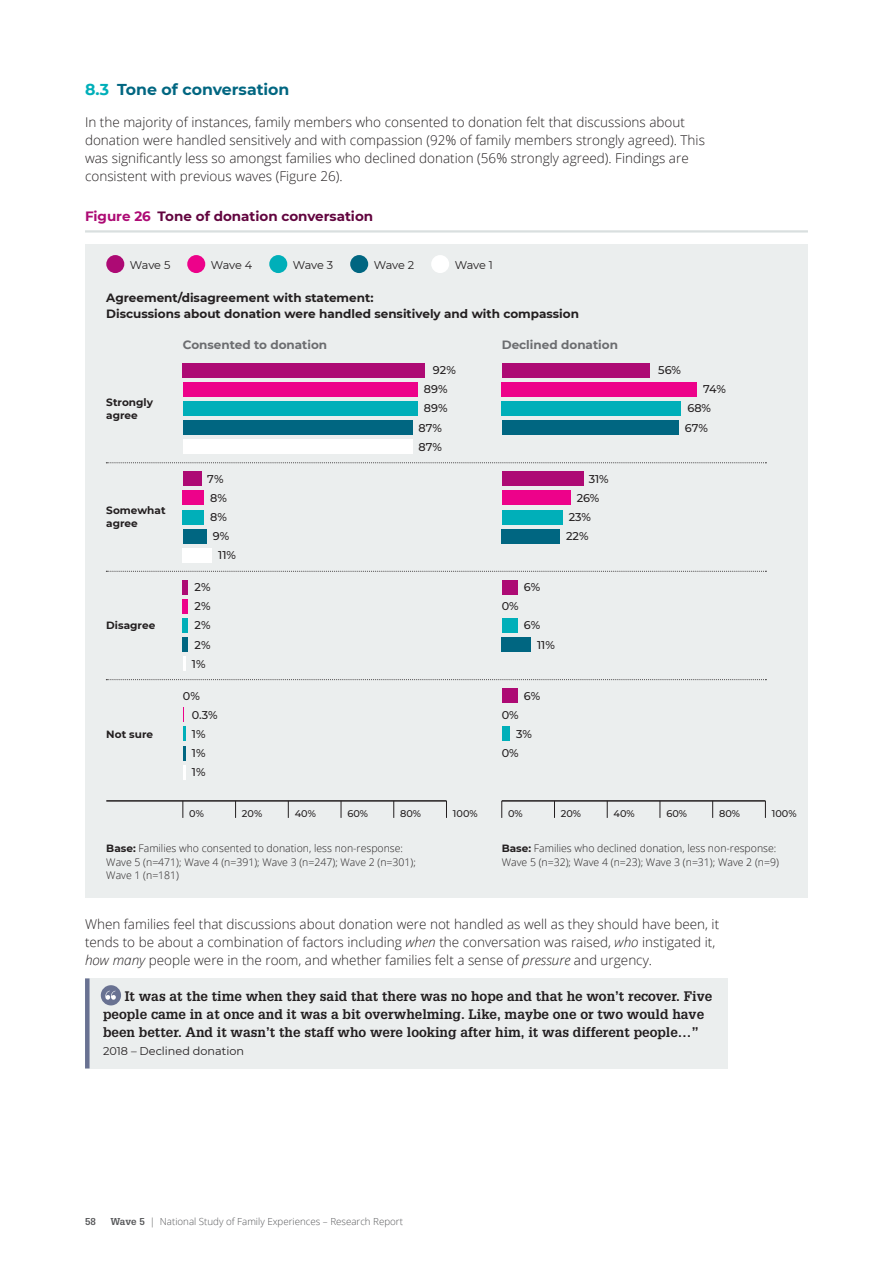
<style>
.page{position:relative;width:893px;height:1263px;background:#fff}
.page>*{position:absolute;margin:0;border:0;box-sizing:border-box;transform-origin:0 0}
.Subhead_2{font:700 15.75px "Montserrat";color:#006681}
.Body_copy{font:300 13.5px/18px "Open Sans";color:#231f20}
.Quote___declined{font:700 13.5px/18px "Glypha LT Std";color:#231f20}
.Table_figure_headings{font:700 13.5px "Montserrat";color:#62053f}
.t1{font:700 12px/15.8px "Montserrat";color:#231f20}
.t2{font:700 12px "Montserrat";color:#6c6d70}
.t3{font:500 11.25px/19.2px "Montserrat";color:#231f20}
.Figure___key{font:11.25px "Montserrat";letter-spacing:-.015em;color:#231f20}
.Quote___declined-2{font:11.25px "Montserrat";color:#231f20}
.Footnotes{font:300 10.5px/13.5px "Open Sans";color:#231f20}
.t4{font:700 10.5px/13.5px "Montserrat";color:#231f20}
.t5{font:300 9.75px "Open Sans";color:#57585a}
.t6{font:500 9.75px "Montserrat";color:#231f20}
.t7{font:700 9.75px "Glypha LT Std";color:#57585a}
.s1{color:#00afb9}
.s2{color:#ad0a74}
.s3{font-family:"Montserrat";font-weight:700}
.s4{font-style:italic}
.s5{font-family:"Glypha LT Std";font-weight:700}
</style>
<div class="page">
<div style="left:85px;top:244px;width:723px;height:653px;background:#ebeeee"></div>
<div style="left:502px;top:420px;width:176px;height:15px;background:#006681"></div>
<div style="left:502px;top:401px;width:179px;height:15px;background:#00afb9"></div>
<div style="left:183px;top:401px;width:234px;height:15px;background:#00afb9"></div>
<div style="left:183px;top:420px;width:229px;height:15px;background:#006681"></div>
<div style="left:183px;top:439px;width:229px;height:15px;background:#fff"></div>
<div style="left:502px;top:382px;width:195px;height:15px;background:#ed028a"></div>
<div style="left:183px;top:382px;width:234px;height:15px;background:#ed028a"></div>
<div style="left:183px;top:363px;width:242px;height:15px;background:#ad0a74"></div>
<div style="left:502px;top:363px;width:147px;height:15px;background:#ad0a74"></div>
<svg style="left:106px;top:462px;width:660px;height:1px"></svg>
<div style="left:183px;top:510px;width:21px;height:14px;background:#00afb9"></div>
<div style="left:183px;top:529px;width:24px;height:15px;background:#006681"></div>
<div style="left:183px;top:548px;width:29px;height:15px;background:#fff"></div>
<div style="left:502px;top:510px;width:60px;height:14px;background:#00afb9"></div>
<div style="left:183px;top:490px;width:21px;height:15px;background:#ed028a"></div>
<div style="left:502px;top:490px;width:68px;height:15px;background:#ed028a"></div>
<div style="left:183px;top:471px;width:18px;height:15px;background:#ad0a74"></div>
<div style="left:502px;top:471px;width:81px;height:15px;background:#ad0a74"></div>
<div style="left:502px;top:529px;width:58px;height:15px;background:#006681"></div>
<svg style="left:183px;top:802px;width:1px;height:16px"></svg>
<svg style="left:235px;top:802px;width:1px;height:16px"></svg>
<svg style="left:288px;top:802px;width:1px;height:16px"></svg>
<svg style="left:341px;top:802px;width:1px;height:16px"></svg>
<svg style="left:393px;top:802px;width:1px;height:16px"></svg>
<svg style="left:446px;top:801px;width:1px;height:17px"></svg>
<svg style="left:501px;top:801px;width:1px;height:17px"></svg>
<svg style="left:554px;top:802px;width:1px;height:16px"></svg>
<svg style="left:607px;top:802px;width:1px;height:16px"></svg>
<svg style="left:660px;top:802px;width:1px;height:16px"></svg>
<svg style="left:712px;top:802px;width:1px;height:16px"></svg>
<svg style="left:765px;top:801px;width:1px;height:17px"></svg>
<hr style="left:106px;top:800px;width:340px;height:2px;background:#231f20">
<hr style="left:502px;top:800px;width:263px;height:2px;background:#231f20">
<svg style="left:106px;top:571px;width:660px;height:1px"></svg>
<svg style="left:106px;top:679px;width:660px;height:1px"></svg>
<div style="left:183px;top:618px;width:5px;height:15px;background:#00afb9"></div>
<div style="left:183px;top:637px;width:5px;height:15px;background:#006681"></div>
<svg style="left:183px;top:656px;width:2px;height:15px"></svg>
<div style="left:502px;top:618px;width:16px;height:15px;background:#00afb9"></div>
<div style="left:502px;top:580px;width:16px;height:15px;background:#ad0a74"></div>
<div style="left:502px;top:688px;width:16px;height:15px;background:#ad0a74"></div>
<div style="left:183px;top:599px;width:5px;height:15px;background:#ed028a"></div>
<div style="left:183px;top:580px;width:5px;height:15px;background:#ad0a74"></div>
<div style="left:502px;top:637px;width:29px;height:15px;background:#006681"></div>
<div style="left:502px;top:726px;width:8px;height:15px;background:#00afb9"></div>
<svg style="left:183px;top:707px;width:2px;height:73px"></svg>
<hr style="left:85px;top:230px;width:723px;height:3px;background:#d9dfdf">
<div style="left:106px;top:255px;width:18px;height:18px;background:#ad0a74;border-radius:50%"></div>
<div style="left:187px;top:255px;width:18px;height:18px;background:#ed028a;border-radius:50%"></div>
<div style="left:269px;top:255px;width:18px;height:18px;background:#00afb9;border-radius:50%"></div>
<div style="left:350px;top:255px;width:18px;height:18px;background:#006681;border-radius:50%"></div>
<div style="left:431px;top:255px;width:18px;height:18px;background:#fff;border-radius:50%"></div>
<div style="left:85px;top:978px;width:642px;height:90px;background:#ebeeee"></div>
<div style="left:85px;top:978px;width:5px;height:90px;background:#697292"></div>
<div style="left:101px;top:985px;width:20px;height:20px;background:#697292;border-radius:50%"></div>
<svg style="left:105px;top:991px;width:11px;height:9px"></svg>
<p class="Subhead_2" style="left:85px;top:78px;width:206px"><span class="s1">8.3</span> Tone of conversation</p>
<p class="Body_copy" style="left:85px;top:113px;width:621px">In the majority of instances, family members who consented to donation felt that discussions about donation were handled sensitively and with compassion (92% of family members strongly agreed). This was significantly less so amongst families who declined donation (56% strongly agreed). Findings are consistent with previous waves (Figure 26).</p>
<p class="Table_figure_headings" style="left:85px;top:207px;width:290px"><span class="s2">Figure 26</span> Tone of donation conversation</p>
<p class="Figure___key" style="left:130px;top:257px;width:42px">Wave 5</p>
<p class="Figure___key" style="left:211px;top:257px;width:43px">Wave 4</p>
<p class="Figure___key" style="left:293px;top:257px;width:42px">Wave 3</p>
<p class="Figure___key" style="left:374px;top:257px;width:42px">Wave 2</p>
<p class="Figure___key" style="left:455px;top:257px;width:40px">Wave 1</p>
<p class="t1" style="left:106px;top:289px;width:474px">Agreement/disagreement with statement:<br>Discussions about donation were handled sensitively and with compassion</p>
<p class="t2" style="left:502px;top:336px;width:118px">Declined donation</p>
<p class="t2" style="left:183px;top:336px;width:146px">Consented to donation</p>
<p class="t3" style="left:433px;top:360px;width:24px">92%</p>
<p class="t4" style="left:106px;top:394px;width:48px">Strongly agree</p>
<p class="t4" style="left:106px;top:503px;width:61px">Somewhat agree</p>
<p class="t4" style="left:106px;top:618px;width:50px">Disagree</p>
<p class="t4" style="left:106px;top:726px;width:48px">Not sure</p>
<p class="t3" style="left:424px;top:379px;width:25px">89%</p>
<p class="t3" style="left:419px;top:398px;width:30px;text-align:center">89%<br>87%<br>87%</p>
<p class="t3" style="left:207px;top:469px;width:18px">7%</p>
<p class="t3" style="left:589px;top:469px;width:22px">31%</p>
<p class="t3" style="left:210px;top:488px;width:18px">8%</p>
<p class="t3" style="left:577px;top:488px;width:24px">26%</p>
<p class="t3" style="left:210px;top:507px;width:21px">8%<br>9%</p>
<p class="t3" style="left:218px;top:545px;width:19px">11%</p>
<p class="t3" style="left:194px;top:577px;width:18px">2%</p>
<p class="t3" style="left:524px;top:577px;width:18px">6%</p>
<p class="t3" style="left:194px;top:596px;width:18px">2%</p>
<p class="t3" style="left:502px;top:596px;width:18px">0%</p>
<p class="t3" style="left:194px;top:615px;width:18px">2%<br>2%</p>
<p class="t3" style="left:192px;top:654px;width:15px">1%</p>
<p class="t3" style="left:183px;top:685px;width:18px">0%</p>
<p class="t3" style="left:537px;top:615px;width:19px;text-indent:-13px">6%<br>11%</p>
<p class="t3" style="left:524px;top:685px;width:18px">6%</p>
<p class="t3" style="left:192px;top:705px;width:27px">0.3%</p>
<p class="t3" style="left:502px;top:705px;width:18px">0%</p>
<p class="t3" style="left:192px;top:724px;width:15px">1%<br>1%</p>
<p class="t3" style="left:192px;top:762px;width:15px">1%</p>
<p class="t3" style="left:516px;top:724px;width:17px">3%</p>
<p class="t3" style="left:502px;top:743px;width:18px">0%</p>
<p class="t3" style="left:566px;top:507px;width:26px">23%<br>22%</p>
<p class="t3" style="left:658px;top:360px;width:24px">56%</p>
<p class="t3" style="left:703px;top:379px;width:24px">74%</p>
<p class="t3" style="left:687px;top:398px;width:25px">68%</p>
<p class="t3" style="left:685px;top:418px;width:25px">67%</p>
<p class="t6" style="left:189px;top:806px;width:16px">0%</p>
<p class="t6" style="left:242px;top:806px;width:22px">20%</p>
<p class="t6" style="left:295px;top:806px;width:23px">40%</p>
<p class="t6" style="left:347px;top:806px;width:22px">60%</p>
<p class="t6" style="left:400px;top:806px;width:23px">80%</p>
<p class="t6" style="left:453px;top:806px;width:26px">100%</p>
<p class="t6" style="left:508px;top:806px;width:16px">0%</p>
<p class="t6" style="left:561px;top:806px;width:22px">20%</p>
<p class="t6" style="left:614px;top:806px;width:23px">40%</p>
<p class="t6" style="left:666px;top:806px;width:22px">60%</p>
<p class="t6" style="left:719px;top:806px;width:23px">80%</p>
<p class="t6" style="left:772px;top:806px;width:26px">100%</p>
<p class="Footnotes" style="left:106px;top:841px;width:311px"><span class="s3">Base:</span> Families who consented to donation, less non-response:<br>Wave 5 (n=471); Wave 4 (n=391); Wave 3 (n=247); Wave 2 (n=301);<br>Wave 1 (n=181)</p>
<p class="Footnotes" style="left:502px;top:841px;width:279px"><span class="s3">Base:</span> Families who declined donation, less non-response:<br>Wave 5 (n=32); Wave 4 (n=23); Wave 3 (n=31); Wave 2 (n=9)</p>
<p class="Body_copy" style="left:85px;top:915px;width:636px">When families feel that discussions about donation were not handled as well as they should have been, it tends to be about a combination of factors including <span class="s4">when</span> the conversation was raised, <span class="s4">who</span> instigated it, <span class="s4">how many</span> people were in the room, and whether families felt a sense of <span class="s4">pressure</span> and urgency.</p>
<p class="Quote___declined" style="left:103px;top:987px;width:611px;text-indent:22px">It was at the time when they said that there was no hope and that he won’t recover. Five people came in at once and it was a bit overwhelming. Like, maybe one or two would have been better. And it wasn’t the staff who were looking after him, it was different people…”</p>
<p class="Quote___declined-2" style="left:103px;top:1043px;width:143px">2018 – Declined donation</p>
<p class="t7" style="left:85px;top:1216px;width:12px">58</p>
<p class="t5" style="left:111px;top:1215px;width:294px"><span class="s5">Wave 5</span> | National Study of Family Experiences – Research Report</p>
</div>
